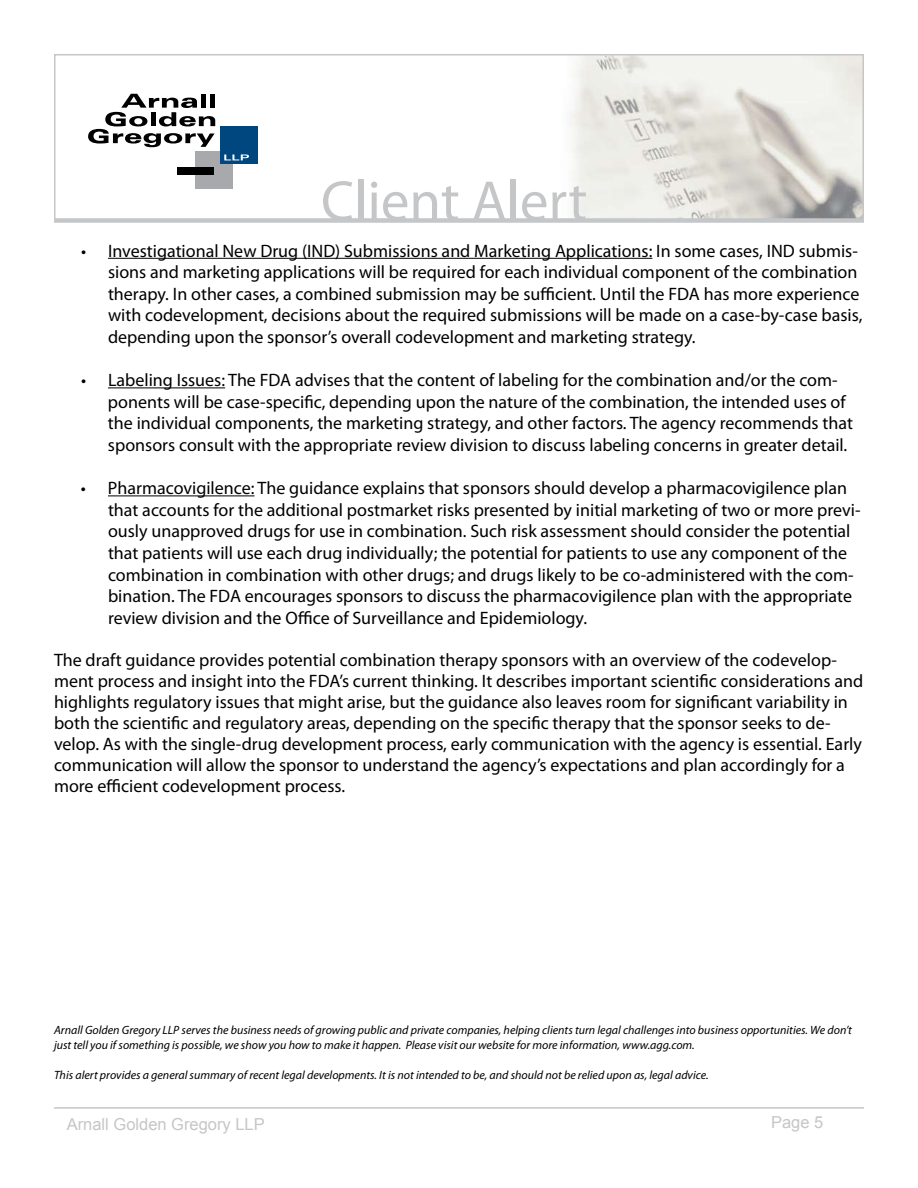
<style>
.page{position:relative;width:918px;height:1188px;background:#fff}
.page>*{position:absolute;margin:0;border:0;box-sizing:border-box;transform-origin:0 0}
.t1{font:57px "Myriad Pro";color:#c5c6c8}
.t2{font:18px/21.6px "Myriad Pro";color:#000}
.t3{font:16.5px "Arial";color:#c5c6c8}
.t4{font:italic 12px/15px "Myriad Pro";color:#000}
</style>
<div class="page">
<hr style="left:54px;top:1107px;width:810px;height:2px;background:#c5c6c8">
<div style="left:54px;top:218px;width:810px;height:5px;background:#d3d4d5"></div>
<svg style="left:54px;top:54px;width:810px;height:168px"></svg>
<hr style="left:108px;top:258px;width:544px;height:1px;background:#000">
<hr style="left:108px;top:387px;width:117px;height:1px;background:#000">
<hr style="left:108px;top:495px;width:147px;height:1px;background:#000">
<h1 class="t1" style="left:321px;top:166px;width:268px">Client Alert</h1>
<p class="t2" style="left:108px;top:239px;width:756px;text-indent:-27px">• Investigational New Drug (IND) Submissions and Marketing Applications: In some cases, IND submis&shy;sions and marketing applications will be required for each individual component of the combination therapy. In other cases, a combined submission may be sufficient. Until the FDA has more experience with codevelopment, decisions about the required submissions will be made on a case-by-case basis, depending upon the sponsor’s overall codevelopment and marketing strategy.</p>
<p class="t2" style="left:108px;top:369px;width:747px;text-indent:-27px">• Labeling Issues: The FDA advises that the content of labeling for the combination and/or the com&shy;ponents will be case-specific, depending upon the nature of the combination, the intended uses of the individual components, the marketing strategy, and other factors. The agency recommends that sponsors consult with the appropriate review division to discuss labeling concerns in greater detail.</p>
<p class="t2" style="left:108px;top:477px;width:754px;text-indent:-27px">• Pharmacovigilence: The guidance explains that sponsors should develop a pharmacovigilence plan that accounts for the additional postmarket risks presented by initial marketing of two or more previ&shy;ously unapproved drugs for use in combination. Such risk assessment should consider the potential that patients will use each drug individually; the potential for patients to use any component of the combination in combination with other drugs; and drugs likely to be co-administered with the com&shy;bination. The FDA encourages sponsors to discuss the pharmacovigilence plan with the appropriate review division and the Office of Surveillance and Epidemiology.</p>
<p class="t2" style="left:54px;top:649px;width:811px;line-height:21px">The draft guidance provides potential combination therapy sponsors with an overview of the codevelop&shy;ment process and insight into the FDA’s current thinking. It describes important scientific considerations and highlights regulatory issues that might arise, but the guidance also leaves room for significant variability in both the scientific and regulatory areas, depending on the specific therapy that the sponsor seeks to de&shy;velop. As with the single-drug development process, early communication with the agency is essential. Early communication will allow the sponsor to understand the agency’s expectations and plan accordingly for a more efficient codevelopment process.</p>
<p class="t4" style="left:54px;top:1022px;width:800px">Arnall Golden Gregory LLP serves the business needs of growing public and private companies, helping clients turn legal challenges into business opportunities. We don’t just tell you if something is possible, we show you how to make it happen. Please visit our website for more information, www.agg.com.</p>
<p class="t4" style="left:54px;top:1067px;width:656px">This alert provides a general summary of recent legal developments. It is not intended to be, and should not be relied upon as, legal advice.</p>
<p class="t3" style="left:67px;top:1114px;width:200px">Arnall Golden Gregory LLP</p>
<p class="t3" style="left:771px;top:1111px;width:54px">Page 5</p>
</div>
